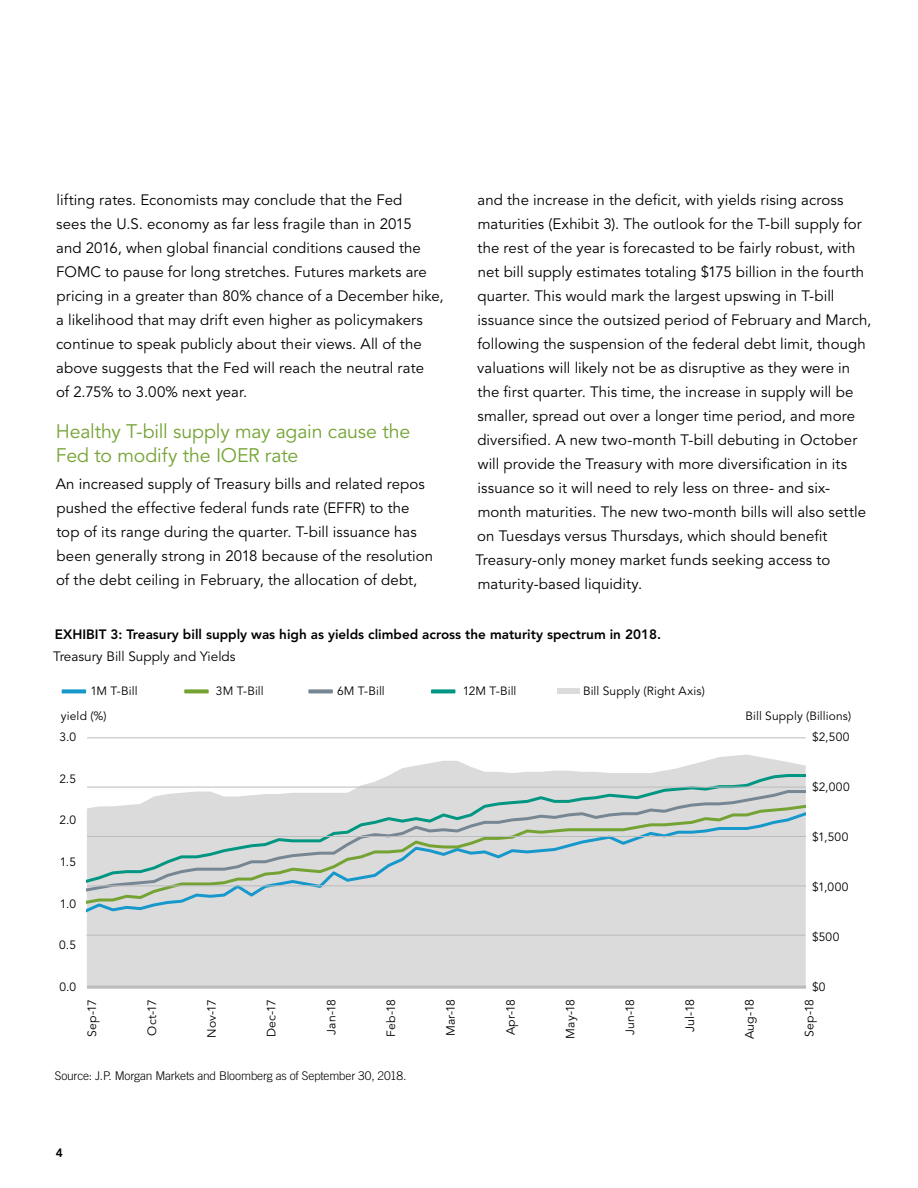
<style>
.page{position:relative;width:918px;height:1188px;background:#fff}
.page>*{position:absolute;margin:0;border:0;box-sizing:border-box;transform-origin:0 0}
.t1{font:19.5px/23.4px "Avenir LT Std";letter-spacing:-.01em;color:#74a333}
.t2{font:15px/24px "Avenir LT Std";letter-spacing:.005em;color:#000}
.t3{font:800 13.5px "Avenir LT Std";color:#000}
.t4{font:13.5px "Avenir LT Std";color:#000}
.t5{font:12.3px "Avenir LT Std";letter-spacing:.01em;color:#000}
.t6{font:12px "Avenir LT Std";letter-spacing:.01em;color:#000}
.t7{font:300 12px "Trade Gothic LT Std";letter-spacing:-.015em;color:#000}
.t8{font:800 12px "Avenir LT Std";color:#000}
</style>
<div class="page">
<svg style="left:87px;top:755px;width:719px;height:234px;fill:#dbdbdc"></svg>
<div style="left:87px;top:908px;width:719px;height:14px;background:#dbdbdc"></div>
<div style="left:87px;top:902px;width:719px;height:6px;background:#dbdbdc"></div>
<svg style="left:87px;top:892px;width:719px;height:10px;background:#d2d7d6"></svg>
<svg style="left:87px;top:773px;width:719px;height:119px;background:#ced6d5"></svg>
<hr style="left:86px;top:935px;width:719px;height:1px;background:#babcbe">
<hr style="left:87px;top:885px;width:719px;height:1px;background:#babcbe">
<hr style="left:87px;top:836px;width:719px;height:1px;background:#babcbe">
<hr style="left:87px;top:787px;width:719px;height:1px;background:#babcbe">
<hr style="left:87px;top:737px;width:719px;height:1px;background:#babcbe">
<div style="left:62px;top:689px;width:24px;height:4px;border:1px solid #1698cb"></div>
<div style="left:184px;top:689px;width:25px;height:4px;border:1px solid #74a333"></div>
<div style="left:308px;top:689px;width:25px;height:4px;border:1px solid #768692"></div>
<div style="left:431px;top:689px;width:24px;height:4px;border:1px solid #009681"></div>
<div style="left:557px;top:688px;width:23px;height:6px;background:#dbdbdc"></div>
<hr style="left:87px;top:986px;width:719px;height:2px;background:#babcbe">
<p class="t2" style="left:56px;top:188px;width:389px">lifting rates. Economists may conclude that the Fed<br>sees the U.S. economy as far less fragile than in 2015<br>and 2016, when global financial conditions caused the FOMC to pause for long stretches. Futures markets are pricing in a greater than 80% chance of a December hike, a likelihood that may drift even higher as policymakers continue to speak publicly about their views. All of the above suggests that the Fed will reach the neutral rate<br>of 2.75% to 3.00% next year.</p>
<h1 class="t1" style="left:56px;top:420px;width:356px">Healthy T-bill supply may again cause the<br>Fed to modify the IOER rate</h1>
<p class="t2" style="left:56px;top:472px;width:379px">An increased supply of Treasury bills and related repos pushed the effective federal funds rate (EFFR) to the top of its range during the quarter. T-bill issuance has been generally strong in 2018 because of the resolution of the debt ceiling in February, the allocation of debt,</p>
<p class="t2" style="left:475px;top:188px;width:397px">and the increase in the deficit, with yields rising across maturities (Exhibit 3). The outlook for the T-bill supply for the rest of the year is forecasted to be fairly robust, with net bill supply estimates totaling $175 billion in the fourth quarter. This would mark the largest upswing in T-bill issuance since the outsized period of February and March, following the suspension of the federal debt limit, though valuations will likely not be as disruptive as they were in the first quarter. This time, the increase in supply will be smaller, spread out over a longer time period, and more diversified. A new two-month T-bill debuting in October will provide the Treasury with more diversification in its issuance so it will need to rely less on three- and six&shy;month maturities. The new two-month bills will also settle on Tuesdays versus Thursdays, which should benefit Treasury-only money market funds seeking access to maturity-based liquidity.</p>
<p class="t3" style="left:55px;top:626px;width:608px">EXHIBIT 3: Treasury bill supply was high as yields climbed across the maturity spectrum in 2018.</p>
<p class="t4" style="left:53px;top:649px;width:184px">Treasury Bill Supply and Yields</p>
<p class="t6" style="left:90px;top:684px;width:49px">1M T-Bill</p>
<p class="t6" style="left:216px;top:684px;width:49px">3M T-Bill</p>
<p class="t6" style="left:337px;top:684px;width:49px">6M T-Bill</p>
<p class="t6" style="left:463px;top:684px;width:55px">12M T-Bill</p>
<p class="t6" style="left:583px;top:684px;width:123px">Bill Supply (Right Axis)</p>
<p class="t6" style="left:61px;top:709px;width:47px">yield (%)</p>
<p class="t6" style="left:746px;top:709px;width:107px">Bill Supply (Billions)</p>
<p class="t6" style="left:59px;top:730px;width:18px">3.0</p>
<p class="t6" style="left:59px;top:771px;width:18px">2.5</p>
<p class="t6" style="left:59px;top:813px;width:18px">2.0</p>
<p class="t6" style="left:60px;top:855px;width:18px">1.5</p>
<p class="t6" style="left:60px;top:897px;width:18px">1.0</p>
<p class="t6" style="left:59px;top:938px;width:18px">0.5</p>
<p class="t6" style="left:812px;top:730px;width:39px">$2,500</p>
<p class="t6" style="left:812px;top:780px;width:39px">$2,000</p>
<p class="t6" style="left:812px;top:830px;width:38px">$1,500</p>
<p class="t6" style="left:812px;top:880px;width:38px">$1,000</p>
<p class="t6" style="left:812px;top:930px;width:29px">$500</p>
<p class="t6" style="left:59px;top:980px;width:18px">0.0</p>
<p class="t6" style="left:812px;top:980px;width:15px">$0</p>
<p class="t6" style="left:324px;top:1035px;width:37px;rotate:-90deg">Jan-18</p>
<p class="t6" style="left:384px;top:1037px;width:40px;rotate:-90deg">Feb-18</p>
<p class="t6" style="left:444px;top:1036px;width:39px;rotate:-90deg">Mar-18</p>
<p class="t6" style="left:504px;top:1035px;width:38px;rotate:-90deg">Apr-18</p>
<p class="t6" style="left:563px;top:1039px;width:41px;rotate:-90deg">May-18</p>
<p class="t6" style="left:803px;top:1037px;width:40px;rotate:-90deg">Sep-18</p>
<p class="t6" style="left:623px;top:1035px;width:38px;rotate:-90deg">Jun-18</p>
<p class="t5" style="left:683px;top:1032px;width:35px;rotate:-90deg">Jul-18</p>
<p class="t6" style="left:85px;top:1037px;width:40px;rotate:-90deg">Sep-17</p>
<p class="t6" style="left:145px;top:1036px;width:38px;rotate:-90deg">Oct-17</p>
<p class="t6" style="left:205px;top:1038px;width:41px;rotate:-90deg">Nov-17</p>
<p class="t6" style="left:265px;top:1037px;width:40px;rotate:-90deg">Dec-17</p>
<p class="t5" style="left:743px;top:1039px;width:42px;rotate:-90deg">Aug-18</p>
<p class="t7" style="left:55px;top:1068px;width:353px">Source: J.P. Morgan Markets and Bloomberg as of September 30, 2018.</p>
<p class="t8" style="left:56px;top:1145px;width:9px">4</p>
</div>
